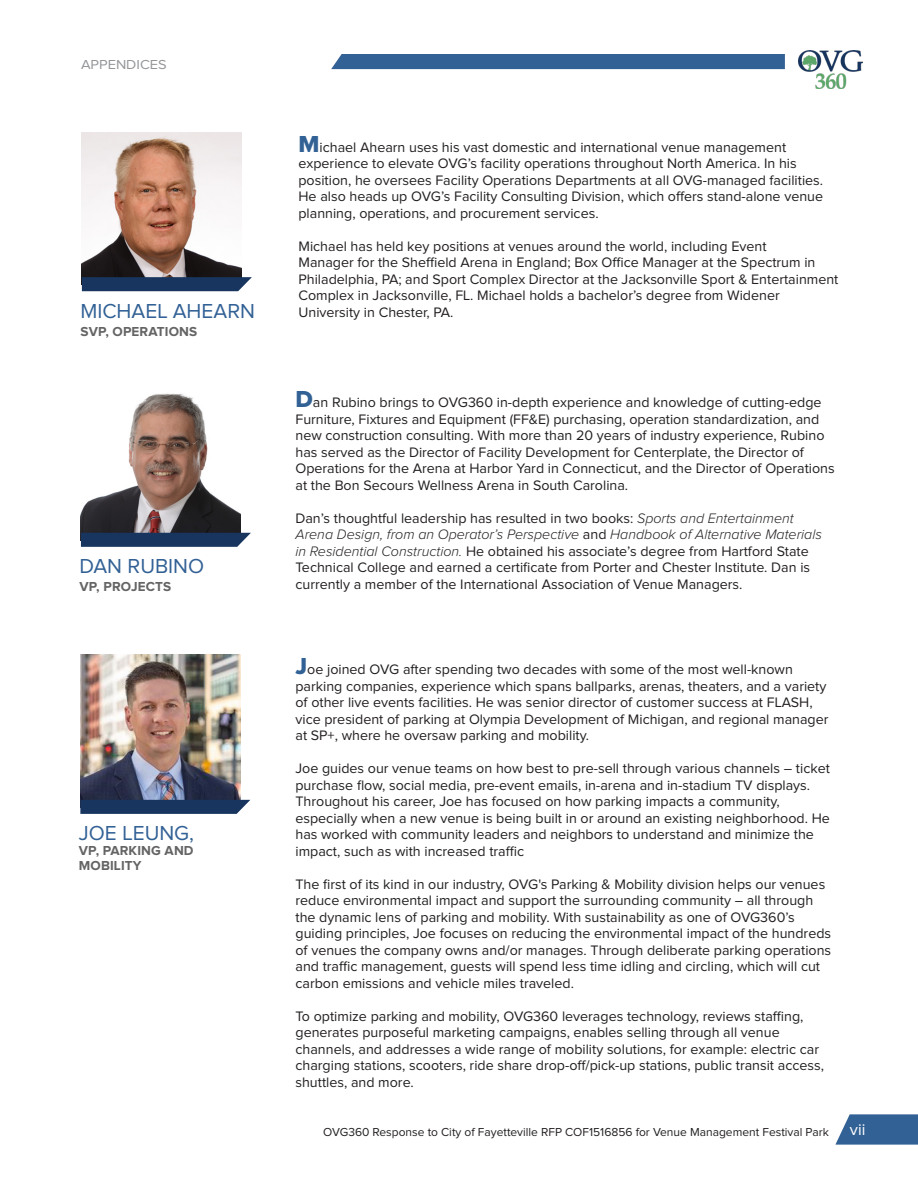
<style>
.page{position:relative;width:918px;height:1188px;background:#fff}
.page>*{position:absolute;margin:0;border:0;box-sizing:border-box;transform-origin:0 0}
.Header_1_-_Dark_Color{font:21px "Proxima Nova";color:#326195}
.t1{font:16.5px "Proxima Nova";color:#fff}
.Bio_normal_text{font:14.25px/16.5px "Proxima Nova";color:#231f20}
.Header_4_-_Bold{font:700 13.5px/15px "Proxima Nova";letter-spacing:.01em;color:#646464}
.t2{font:13.5px "Proxima Nova";color:#939598;scale:1.08 1}
.t3{font:12px "Proxima Nova";color:#231f20}
.s1{font-family:"Proxima Nova Extrabld";font-size:24px;color:#326195}
.s2{font-weight:300;font-style:italic}
</style>
<div class="page">
<svg style="left:835px;top:1114px;width:83px;height:31px;background:#4972a0"></svg>
<img style="left:799px;top:50px;width:63px;height:38px">
<div style="left:331px;top:54px;width:454px;height:15px;background:#326195"></div>
<img style="left:82px;top:132px;width:160px;height:145px">
<svg style="left:82px;top:277px;width:170px;height:14px;background:#203d64"></svg>
<img style="left:81px;top:393px;width:160px;height:140px">
<svg style="left:81px;top:533px;width:170px;height:14px;background:#233f66"></svg>
<img style="left:80px;top:655px;width:160px;height:145px">
<svg style="left:80px;top:800px;width:170px;height:14px;background:#213e65"></svg>
<p class="t2" style="left:81px;top:58px;width:18px">Appendices</p>
<p class="Bio_normal_text" style="left:298px;top:139px;width:526px"><span class="s1">M</span>ichael Ahearn uses his vast domestic and international venue management experience to elevate OVG’s facility operations throughout North America. In his position, he oversees Facility Operations Departments at all OVG-managed facilities.<br>He also heads up OVG’s Facility Consulting Division, which offers stand-alone venue planning, operations, and procurement services.</p>
<p class="Bio_normal_text" style="left:298px;top:238px;width:541px">Michael has held key positions at venues around the world, including Event<br>Manager for the Sheffield Arena in England; Box Office Manager at the Spectrum in Philadelphia, PA; and Sport Complex Director at the Jacksonville Sport &amp; Entertainment Complex in Jacksonville, FL. Michael holds a bachelor’s degree from Widener</p>
<p class="Header_1_-_Dark_Color" style="left:80px;top:301px;width:176px">MICHAEL AHEARN</p>
<p class="Bio_normal_text" style="left:298px;top:304px;width:157px">University in Chester, PA.</p>
<p class="Header_4_-_Bold" style="left:80px;top:324px;width:118px">SVP, OPERATIONS</p>
<p class="Header_1_-_Dark_Color" style="left:80px;top:557px;width:126px">DAN RUBINO</p>
<p class="Header_4_-_Bold" style="left:80px;top:580px;width:93px">VP, PROJECTS</p>
<p class="Header_1_-_Dark_Color" style="left:79px;top:824px;width:117px">JOE LEUNG,</p>
<p class="Header_4_-_Bold" style="left:79px;top:844px;width:116px">VP, PARKING AND<br>MOBILITY</p>
<p class="Bio_normal_text" style="left:296px;top:395px;width:541px"><span class="s1">D</span>an Rubino brings to OVG360 in-depth experience and knowledge of cutting-edge Furniture, Fixtures and Equipment (FF&amp;E) purchasing, operation standardization, and new construction consulting. With more than 20 years of industry experience, Rubino has served as the Director of Facility Development for Centerplate, the Director of Operations for the Arena at Harbor Yard in Connecticut, and the Director of Operations at the Bon Secours Wellness Arena in South Carolina.</p>
<p class="Bio_normal_text" style="left:296px;top:510px;width:528px">Dan’s thoughtful leadership has resulted in two books: <span class="s2">Sports and Entertainment Arena Design, from an Operator’s Perspective</span> and <span class="s2">Handbook of Alternative Materials in Residential Construction.</span> He obtained his associate’s degree from Hartford State Technical College and earned a certificate from Porter and Chester Institute. Dan is currently a member of the International Association of Venue Managers.</p>
<p class="Bio_normal_text" style="left:296px;top:662px;width:535px"><span class="s1">J</span>oe joined OVG after spending two decades with some of the most well-known parking companies, experience which spans ballparks, arenas, theaters, and a variety of other live events facilities. He was senior director of customer success at FLASH, vice president of parking at Olympia Development of Michigan, and regional manager at SP+, where he oversaw parking and mobility.</p>
<p class="Bio_normal_text" style="left:296px;top:761px;width:536px">Joe guides our venue teams on how best to pre-sell through various channels – ticket purchase flow, social media, pre-event emails, in-arena and in-stadium TV displays.<br>Throughout his career, Joe has focused on how parking impacts a community, especially when a new venue is being built in or around an existing neighborhood. He has worked with community leaders and neighbors to understand and minimize the impact, such as with increased traffic</p>
<p class="Bio_normal_text" style="left:296px;top:876px;width:537px">The first of its kind in our industry, OVG's Parking &amp; Mobility division helps our venues reduce environmental impact and support the surrounding community – all through the dynamic lens of parking and mobility. With sustainability as one of OVG360’s guiding principles, Joe focuses on reducing the environmental impact of the hundreds of venues the company owns and/or manages. Through deliberate parking operations and traffic management, guests will spend less time idling and circling, which will cut carbon emissions and vehicle miles traveled.</p>
<p class="Bio_normal_text" style="left:296px;top:1008px;width:530px">To optimize parking and mobility, OVG360 leverages technology, reviews staffing, generates purposeful marketing campaigns, enables selling through all venue channels, and addresses a wide range of mobility solutions, for example: electric car charging stations, scooters, ride share drop-off/pick-up stations, public transit access, shuttles, and more.</p>
<p class="t3" style="left:323px;top:1126px;width:507px">OVG360 Response to City of Fayetteville RFP COF1516856 for Venue Management Festival Park</p>
<p class="t1" style="left:850px;top:1122px;width:17px">vii</p>
</div>
